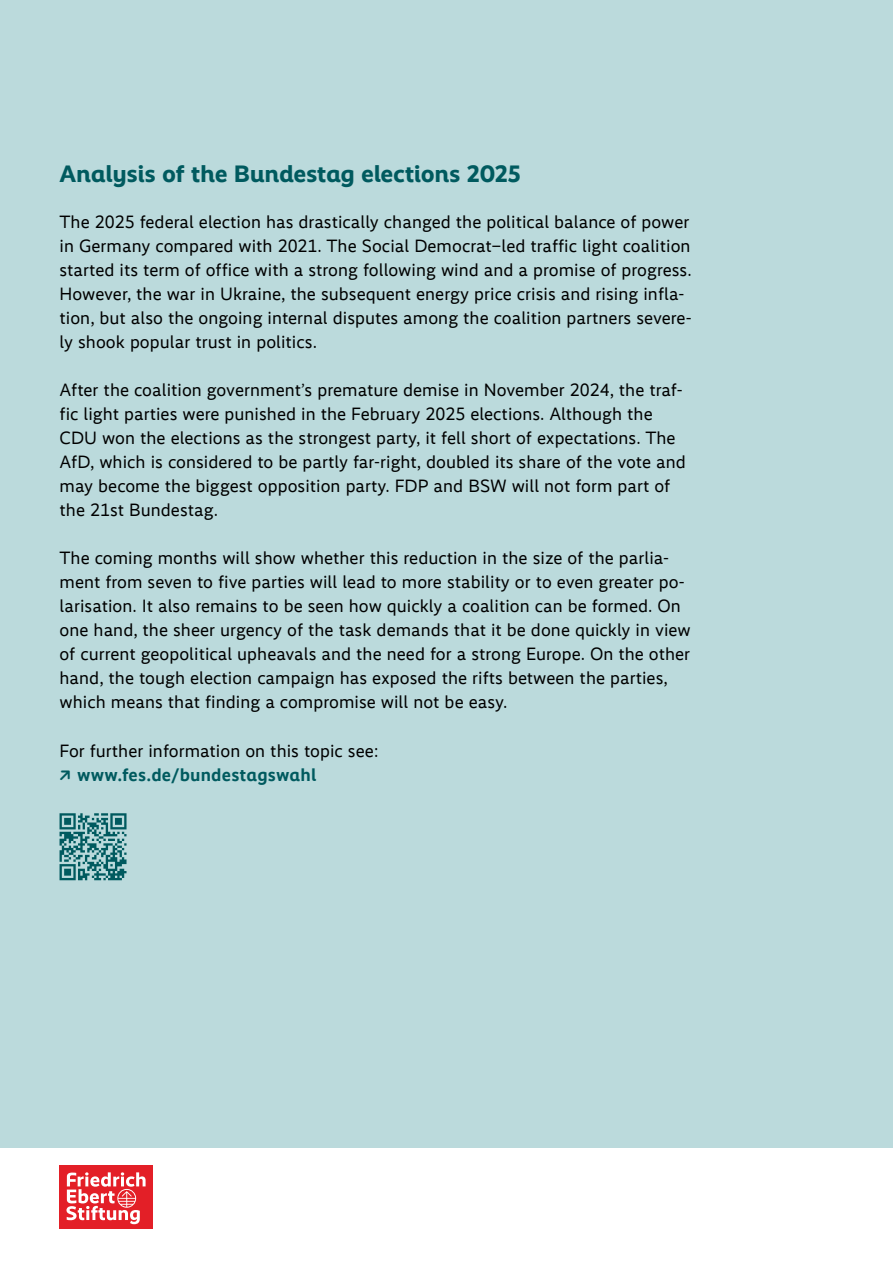
<style>
.page{position:relative;width:893px;height:1263px;background:#fff}
.page>*{position:absolute;margin:0;border:0;box-sizing:border-box;transform-origin:0 0}
.Umschlag_Rückseite_9_1_Titel_der_Publika{font:24px "Ebert Headline";letter-spacing:.005em;color:#005a5f}
.Umschlag_Rückseite_11_1_Rückseitentext_e{font:18px/24px "Ebert";color:#000}
.Umschlag_Rückseite_12_1_Weitere_Informat{font:18px "Ebert";color:#000}
.Umschlag_Rückseite_13_1_Link_zur_Website{font:700 18px "Ebert";letter-spacing:.01em;color:#005a5f}
</style>
<div class="page">
<div style="left:0;top:0;width:893px;height:1147px;background:#bbdadc"></div>
<svg style="left:60px;top:813px;width:67px;height:67px"></svg>
<div style="left:60px;top:1165px;width:93px;height:64px;background:#e31f27"></div>
<svg style="left:66px;top:1172px;width:80px;height:52px"></svg>
<p class="Umschlag_Rückseite_9_1_Titel_der_Publika" style="left:60px;top:160px;width:463px">Analysis of the Bundestag elections 2025</p>
<p class="Umschlag_Rückseite_11_1_Rückseitentext_e" style="left:60px;top:210px;width:634px">The 2025 federal election has drastically changed the political balance of power in Germany compared with 2021. The Social Democrat–led traffic light coalition started its term of office with a strong following wind and a promise of progress.<br>However, the war in Ukraine, the subsequent energy price crisis and rising infla&shy;tion, but also the ongoing internal disputes among the coalition partners severe&shy;ly shook popular trust in politics.</p>
<p class="Umschlag_Rückseite_11_1_Rückseitentext_e" style="left:60px;top:378px;width:628px">After the coalition government’s premature demise in November 2024, the traf&shy;fic light parties were punished in the February 2025 elections. Although the CDU won the elections as the strongest party, it fell short of expectations. The AfD, which is considered to be partly far-right, doubled its share of the vote and may become the biggest opposition party. FDP and BSW will not form part of the 21st Bundestag.</p>
<p class="Umschlag_Rückseite_11_1_Rückseitentext_e" style="left:60px;top:546px;width:633px">The coming months will show whether this reduction in the size of the parlia&shy;ment from seven to five parties will lead to more stability or to even greater po&shy;larisation. It also remains to be seen how quickly a coalition can be formed. On one hand, the sheer urgency of the task demands that it be done quickly in view of current geopolitical upheavals and the need for a strong Europe. On the other hand, the tough election campaign has exposed the rifts between the parties, which means that finding a compromise will not be easy.</p>
<p class="Umschlag_Rückseite_12_1_Weitere_Informat" style="left:60px;top:741px;width:320px">For further information on this topic see:</p>
<p class="Umschlag_Rückseite_13_1_Link_zur_Website" style="left:60px;top:765px;width:258px">↗ www.fes.de/bundestagswahl</p>
</div>
